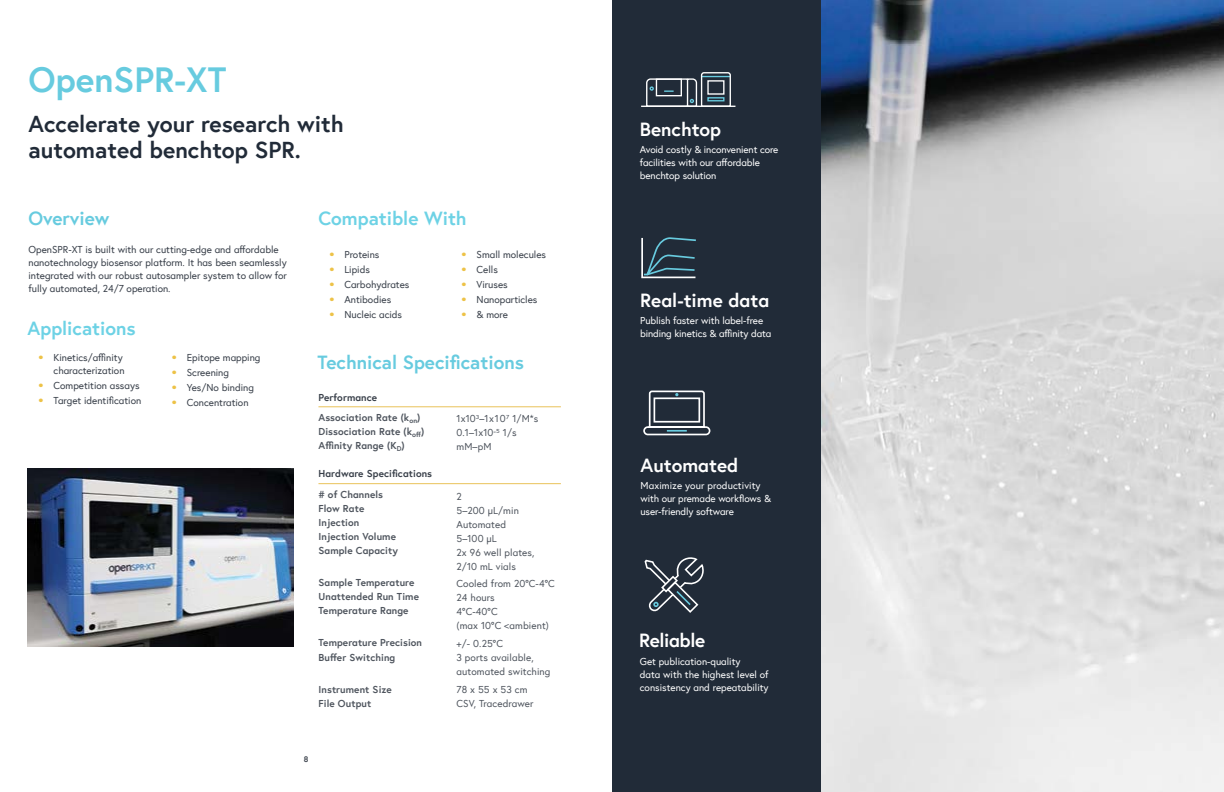
<style>
.page{position:relative;width:1224px;height:792px;background:#fff}
.page>*{position:absolute;margin:0;border:0;box-sizing:border-box;transform-origin:0 0}
.t1{font:700 35px "Europa";color:#67cbdf}
.t2{font:700 23px/26px "Europa";color:#212b38}
.t3{font:700 19px "Europa";color:#67cbdf}
.t4{font:700 19px "Europa";color:#fff}
.t5{font:700 19px "Europa";color:#6dd2e5}
.t6{font:700 19px "Europa";letter-spacing:-.02em;color:#fff}
.t7{font:10px/14px "Europa";color:#383f49}
.t8{font:10px/13px "Europa";letter-spacing:-.01em;color:#fff}
.t9{font:700 10px/14px "Europa";letter-spacing:.01em;color:#383f49}
.t10{font:700 8px "Europa";color:#383f49}
.s1{font-family:"Mucho Sans";font-weight:900;font-size:12px;color:#edc247}
</style>
<div class="page">
<img style="left:28px;top:468px;width:265px;height:178px">
<hr style="left:318px;top:406px;width:243px;height:1px;background:#e9c259">
<hr style="left:318px;top:483px;width:243px;height:1px;background:#e9c259">
<img style="left:820px;top:0;width:404px;height:792px">
<div style="left:612px;top:0;width:208px;height:792px;background:#212b38"></div>
<hr style="left:641px;top:106px;width:94px;height:1px;background:#fff">
<svg style="left:645px;top:72px;width:87px;height:34px"></svg>
<svg style="left:643px;top:390px;width:68px;height:46px"></svg>
<svg style="left:644px;top:557px;width:60px;height:56px"></svg>
<svg style="left:641px;top:237px;width:55px;height:42px"></svg>
<h1 class="t1" style="left:29px;top:56px;width:199px">OpenSPR-XT</h1>
<h2 class="t2" style="left:29px;top:110px;width:317px">Accelerate your research with automated benchtop SPR.</h2>
<h3 class="t3" style="left:28px;top:205px;width:82px">Overview</h3>
<p class="t7" style="left:28px;top:243px;width:260px;line-height:13px">OpenSPR-XT is built with our cutting-edge and affordable nanotechnology biosensor platform. It has been seamlessly integrated with our robust autosampler system to allow for fully automated, 24/7 operation.</p>
<h3 class="t5" style="left:28px;top:315px;width:110px">Applications</h3>
<p class="t7" style="left:39px;top:350px;width:88px;line-height:13px;text-align:right"><span class="s1">•</span> Kinetics/affinity characterization</p>
<p class="t7" style="left:39px;top:378px;width:103px"><span class="s1">•</span> Competition assays</p>
<p class="t7" style="left:39px;top:393px;width:104px"><span class="s1">•</span> Target identification</p>
<p class="t7" style="left:172px;top:350px;width:90px"><span class="s1">•</span> Epitope mapping</p>
<p class="t7" style="left:172px;top:365px;width:59px"><span class="s1">•</span> Screening</p>
<p class="t7" style="left:172px;top:380px;width:84px"><span class="s1">•</span> Yes/No binding</p>
<p class="t7" style="left:172px;top:395px;width:78px"><span class="s1">•</span> Concentration</p>
<h3 class="t5" style="left:318px;top:205px;width:150px">Compatible With</h3>
<p class="t7" style="left:329px;top:247px;width:52px"><span class="s1">•</span> Proteins</p>
<p class="t7" style="left:329px;top:262px;width:42px"><span class="s1">•</span> Lipids</p>
<p class="t7" style="left:329px;top:277px;width:82px"><span class="s1">•</span> Carbohydrates</p>
<p class="t7" style="left:329px;top:292px;width:63px"><span class="s1">•</span> Antibodies</p>
<p class="t7" style="left:329px;top:307px;width:74px"><span class="s1">•</span> Nucleic acids</p>
<p class="t7" style="left:462px;top:247px;width:86px"><span class="s1">•</span> Small molecules</p>
<p class="t7" style="left:462px;top:262px;width:38px"><span class="s1">•</span> Cells</p>
<p class="t7" style="left:462px;top:277px;width:48px"><span class="s1">•</span> Viruses</p>
<p class="t7" style="left:462px;top:292px;width:77px"><span class="s1">•</span> Nanoparticles</p>
<p class="t7" style="left:462px;top:307px;width:48px"><span class="s1">•</span> &amp; more</p>
<h3 class="t3" style="left:318px;top:350px;width:208px">Technical Specifications</h3>
<p class="t9" style="left:318px;top:390px;width:60px">Performance</p>
<p class="t9" style="left:318px;top:411px;width:107px">Association Rate (k<sub>on</sub>)<br>Dissociation Rate (k<sub>off</sub>)<br>Affinity Range (K<sub>D</sub>)</p>
<p class="t9" style="left:318px;top:488px;width:81px"># of Channels<br>Flow Rate<br>Injection<br>Injection Volume<br>Sample Capacity</p>
<p class="t9" style="left:318px;top:576px;width:102px">Sample Temperature<br>Unattended Run Time<br>Temperature Range</p>
<p class="t9" style="left:318px;top:635px;width:105px;line-height:15px">Temperature Precision<br>Buffer Switching</p>
<p class="t9" style="left:318px;top:683px;width:75px">Instrument Size<br>File Output</p>
<p class="t9" style="left:318px;top:466px;width:115px">Hardware Specifications</p>
<p class="t7" style="left:457px;top:411px;width:83px">1x103–1x107 1/M*s<br>0.1–1x10<sup>-</sup>5 1/s mM–pM</p>
<p class="t7" style="left:457px;top:489px;width:79px">2<br>5–200 µL/min<br>Automated<br>5–100 µL<br>2x 96 well plates,<br>2/10 mL vials</p>
<p class="t7" style="left:457px;top:576px;width:100px">Cooled from 20°C-4°C<br>24 hours<br>4°C-40°C<br>(max 10°C &lt;ambient)</p>
<p class="t7" style="left:457px;top:636px;width:95px">+/- 0.25°C<br>3 ports available, automated switching</p>
<p class="t7" style="left:457px;top:682px;width:79px">78 x 55 x 53 cm<br>CSV, Tracedrawer</p>
<p class="t10" style="left:304px;top:753px;width:6px">8</p>
<h3 class="t4" style="left:640px;top:117px;width:83px">Benchtop</h3>
<p class="t8" style="left:640px;top:143px;width:140px">Avoid costly &amp; inconvenient core facilities with our affordable benchtop solution</p>
<h3 class="t4" style="left:640px;top:288px;width:131px">Real-time data</h3>
<p class="t8" style="left:640px;top:314px;width:133px">Publish faster with label-free binding kinetics &amp; affinity data</p>
<h3 class="t4" style="left:641px;top:452px;width:99px">Automated</h3>
<p class="t8" style="left:641px;top:479px;width:132px">Maximize your productivity with our premade workflows &amp; user-friendly software</p>
<h3 class="t6" style="left:639px;top:627px;width:68px">Reliable</h3>
<p class="t8" style="left:640px;top:655px;width:130px">Get publication-quality<br>data with the highest level of consistency and repeatability</p>
</div>
